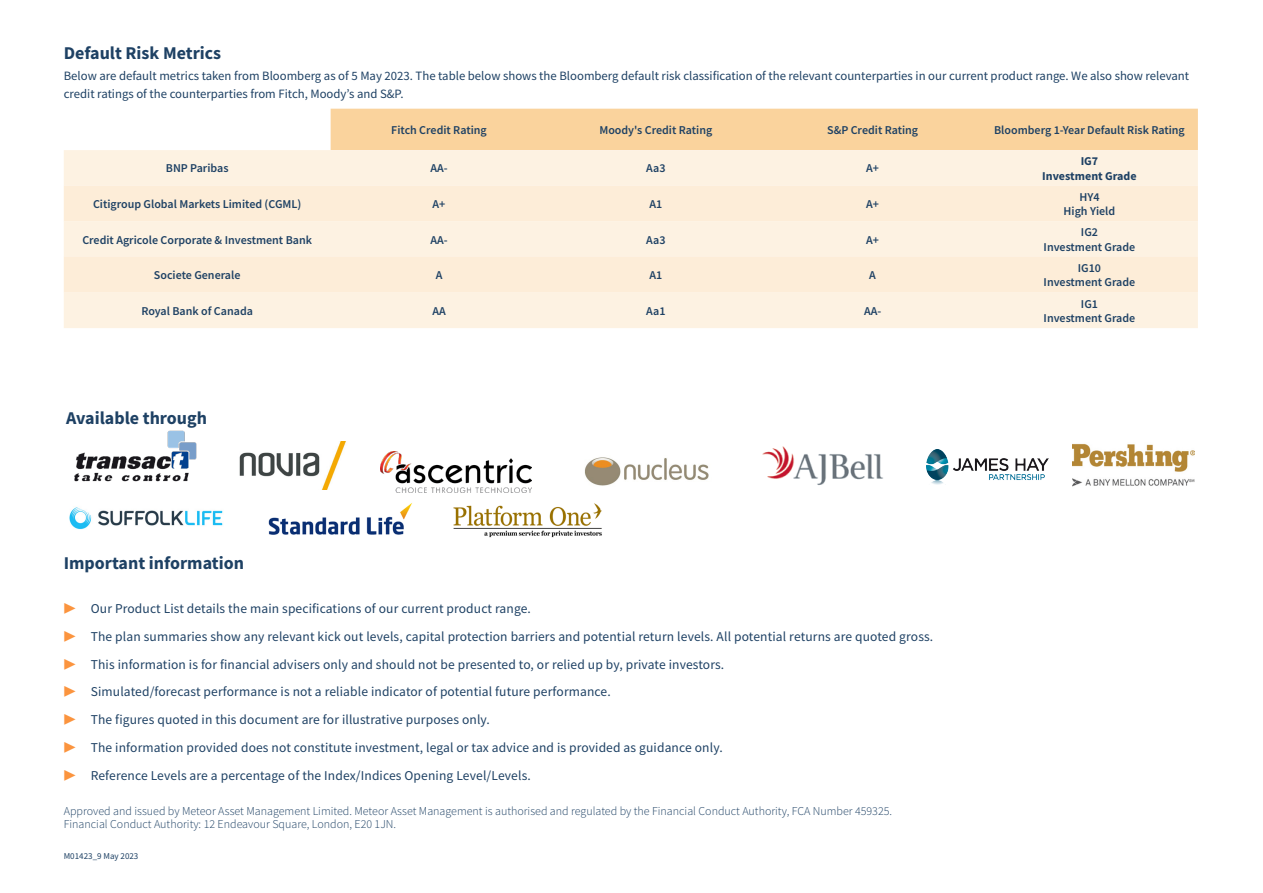
<style>
.page{position:relative;width:1263px;height:893px;background:#fff}
.page>*{position:absolute;margin:0;border:0;box-sizing:border-box;transform-origin:0 0}
.Sub_heading{font:700 18px "Source Sans Pro";color:#1e4164}
.t1{font:13.5px "Source Sans Pro";letter-spacing:.01em;color:#1e4164}
.Bullets{font:12.75px/18px "Source Sans Pro";color:#1e4164}
.Table_body{font:600 12px/14.4px "Source Sans Pro";color:#1e4164;text-align:center}
.Body_copy_small_prin{font:300 12px "Source Sans Pro";color:#1e4164}
.Body_Text{font:600 12px "Source Sans Pro";color:#1e4164}
.Table_body-2{font:700 12px "Source Sans Pro";color:#1e4164}
.t2{font:9px "Source Sans Pro";color:#1e4164}
.s1{color:#fb943e}
</style>
<div class="page">
<div style="left:331px;top:109px;width:867px;height:41px;background:#fad39d"></div>
<div style="left:64px;top:150px;width:1134px;height:178px;background:#fdf2e2"></div>
<svg style="left:64px;top:186px;width:1134px;height:107px;background:#fdeedb"></svg>
<img style="left:74px;top:430px;width:123px;height:52px">
<img style="left:239px;top:442px;width:107px;height:47px">
<img style="left:381px;top:451px;width:150px;height:41px">
<img style="left:584px;top:457px;width:125px;height:29px">
<img style="left:763px;top:446px;width:120px;height:39px">
<img style="left:927px;top:450px;width:122px;height:35px">
<img style="left:1073px;top:444px;width:122px;height:42px">
<img style="left:69px;top:507px;width:154px;height:23px">
<img style="left:268px;top:503px;width:144px;height:32px">
<img style="left:453px;top:503px;width:149px;height:35px">
<p class="Sub_heading" style="left:64px;top:41px;width:159px">Default Risk Metrics</p>
<p class="Bullets" style="left:64px;top:67px;width:1127px">Below are default metrics taken from Bloomberg as of 5 May 2023. The table below shows the Bloomberg default risk classification of the relevant counterparties in our current product range. We also show relevant credit ratings of the counterparties from Fitch, Moody’s and S&amp;P.</p>
<p class="Table_body" style="left:391px;top:123px;width:97px">Fitch Credit Rating</p>
<p class="Table_body" style="left:599px;top:123px;width:114px">Moody's Credit Rating</p>
<p class="Table_body" style="left:827px;top:123px;width:93px">S&amp;P Credit Rating</p>
<p class="Table_body" style="left:994px;top:123px;width:192px">Bloomberg 1-Year Default Risk Rating</p>
<p class="Body_Text" style="left:166px;top:161px;width:64px">BNP Paribas</p>
<p class="Table_body" style="left:430px;top:161px;width:19px">AA-</p>
<p class="Table_body" style="left:646px;top:161px;width:21px">Aa3</p>
<p class="Table_body" style="left:866px;top:161px;width:14px">A+</p>
<p class="Table_body-2" style="left:1081px;top:153px;width:19px">IG7</p>
<p class="Table_body-2" style="left:1042px;top:168px;width:96px">Investment Grade</p>
<p class="Body_Text" style="left:93px;top:196px;width:210px">Citigroup Global Markets Limited (CGML)</p>
<p class="Table_body" style="left:433px;top:197px;width:14px">A+</p>
<p class="Table_body" style="left:649px;top:197px;width:14px">A1</p>
<p class="Table_body" style="left:866px;top:197px;width:14px">A+</p>
<p class="Table_body" style="left:1064px;top:190px;width:53px">HY4<br>High Yield</p>
<p class="Body_Text" style="left:82px;top:232px;width:231px">Credit Agricole Corporate &amp; Investment Bank</p>
<p class="Table_body" style="left:430px;top:232px;width:19px">AA-</p>
<p class="Table_body" style="left:646px;top:232px;width:21px">Aa3</p>
<p class="Table_body" style="left:866px;top:232px;width:14px">A+</p>
<p class="Table_body" style="left:1081px;top:225px;width:19px">IG2</p>
<p class="Table_body" style="left:1043px;top:240px;width:93px">Investment Grade</p>
<p class="Table_body" style="left:154px;top:268px;width:88px">Societe Generale</p>
<p class="Table_body" style="left:436px;top:268px;width:8px">A</p>
<p class="Table_body" style="left:649px;top:268px;width:14px">A1</p>
<p class="Table_body" style="left:869px;top:268px;width:8px">A</p>
<p class="Table_body" style="left:141px;top:304px;width:113px">Royal Bank of Canada</p>
<p class="Table_body" style="left:432px;top:304px;width:15px">AA</p>
<p class="Table_body" style="left:646px;top:304px;width:21px">Aa1</p>
<p class="Table_body" style="left:864px;top:304px;width:19px">AA-</p>
<p class="Sub_heading" style="left:66px;top:406px;width:142px">Available through</p>
<p class="Sub_heading" style="left:64px;top:551px;width:182px">Important information</p>
<p class="t1" style="left:64px;top:600px;width:469px"><span class="s1">▶</span> Our Product List details the main specifications of our current product range.</p>
<p class="t1" style="left:64px;top:628px;width:871px"><span class="s1">▶</span> The plan summaries show any relevant kick out levels, capital protection barriers and potential return levels. All potential returns are quoted gross.</p>
<p class="t1" style="left:64px;top:655px;width:662px"><span class="s1">▶</span> This information is for financial advisers only and should not be presented to, or relied up by, private investors.</p>
<p class="t1" style="left:64px;top:683px;width:548px"><span class="s1">▶</span> Simulated/forecast performance is not a reliable indicator of potential future performance.</p>
<p class="t1" style="left:64px;top:711px;width:428px"><span class="s1">▶</span> The figures quoted in this document are for illustrative purposes only.</p>
<p class="t1" style="left:64px;top:739px;width:660px"><span class="s1">▶</span> The information provided does not constitute investment, legal or tax advice and is provided as guidance only.</p>
<p class="t1" style="left:64px;top:766px;width:469px"><span class="s1">▶</span> Reference Levels are a percentage of the Index/Indices Opening Level/Levels.</p>
<p class="Body_copy_small_prin" style="left:64px;top:803px;width:830px">Approved and issued by Meteor Asset Management Limited. Meteor Asset Management is authorised and regulated by the Financial Conduct Authority, FCA Number 459325.</p>
<p class="Body_copy_small_prin" style="left:64px;top:817px;width:334px">Financial Conduct Authority: 12 Endeavour Square, London, E20 1JN.</p>
<p class="t2" style="left:64px;top:850px;width:76px">M01423_9 May 2023</p>
<p class="Table_body" style="left:1078px;top:261px;width:25px">IG10</p>
<p class="Table_body" style="left:1043px;top:275px;width:93px">Investment Grade</p>
<p class="Table_body" style="left:1081px;top:296px;width:19px">IG1</p>
<p class="Table_body" style="left:1043px;top:311px;width:93px">Investment Grade</p>
</div>
